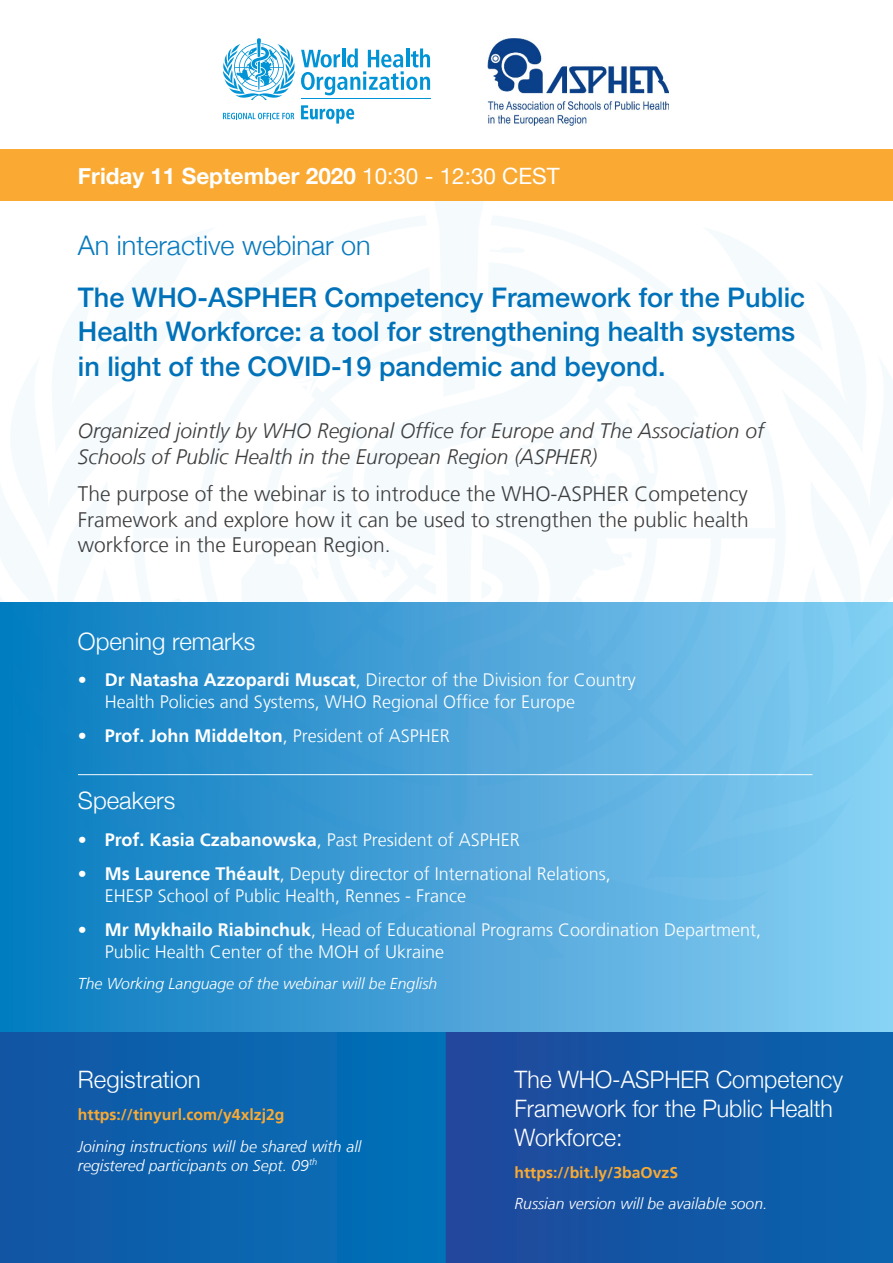
<style>
.page{position:relative;width:893px;height:1263px;background:#fff}
.page>*{position:absolute;margin:0;border:0;box-sizing:border-box;transform-origin:0 0}
.Brødtekst{font:500 27px/34.5px "Helvetica Neue";color:#0072b9}
.Underoverskrift{font:300 27px "Helvetica Neue";color:#097abe}
.Brødtekst-2{font:300 24px/28.8px "Helvetica Neue";color:#fff;scale:.96 1}
.Fed_brødtekst{font:300 24px "Helvetica Neue";color:#fff}
.Brødtekst-3{font:300 24px "Helvetica Neue";color:#fff}
.Fed_brødtekst-2{font:700 22.5px "Helvetica Neue";color:#fff}
.Brødtekst-4{font:300 21px/25.2px "Frutiger LT";color:#3e3e3f;text-align:justify}
.Brødtekst-5{font:italic 300 21px/25.2px "Frutiger LT";color:#3e3e3f}
.t1{font:300 18px/21.6px "Frutiger LT";color:#fff}
.t2{font:700 18px "Frutiger LT";color:#fff}
.Brødtekst-6{font:italic 300 15.75px/18.9px "Frutiger LT";color:#fff}
.Brødtekst-7{font:700 15.75px "Frutiger LT";color:#faaa32}
.s1{font-weight:400}
.s2{font-weight:700}
.s3{font-weight:300}
</style>
<div class="page">
<div style="left:0;top:931px;width:446px;height:332px;background:linear-gradient(to right,#1455a4,#0272b9)"></div>
<svg style="left:446px;top:1031px;width:447px;height:232px;background:#1456a4"></svg>
<div style="left:0;top:602px;width:893px;height:429px;background:linear-gradient(to right,#0679be,#8cd0f4)"></div>
<hr style="left:301px;top:98px;width:130px;height:1px;background:#0093d5">
<svg style="left:222px;top:38px;width:208px;height:86px"></svg>
<img style="left:487px;top:38px;width:181px;height:87px">
<svg style="left:0;top:602px;width:893px;height:358px;background:#47a3d8"></svg>
<svg style="left:411px;top:602px;width:128px;height:230px;background:#4fa5d9"></svg>
<div style="left:0;top:149px;width:893px;height:52px;background:#faaa32"></div>
<p class="Fed_brødtekst-2" style="left:78px;top:158px;width:483px">Friday 11 September 2020 <span class="s1">10:30 - 12:30 CEST</span></p>
<p class="Underoverskrift" style="left:78px;top:224px;width:294px">An interactive webinar on</p>
<p class="Brødtekst" style="left:78px;top:277px;width:729px">The WHO-ASPHER Competency Framework for the Public<br>Health Workforce: a tool for strengthening health systems in light of the COVID-19 pandemic and beyond.</p>
<p class="Brødtekst-5" style="left:78px;top:419px;width:688px">Organized jointly by WHO Regional Office for Europe and The Association of<br>Schools of Public Health in the European Region (ASPHER)</p>
<p class="Brødtekst-4" style="left:78px;top:482px;width:672px">The purpose of the webinar is to introduce the WHO-ASPHER Competency Framework and explore how it can be used to strengthen the public health workforce in the European Region.</p>
<p class="Fed_brødtekst" style="left:78px;top:622px;width:179px">Opening remarks</p>
<p class="t1" style="left:105px;top:670px;width:532px;text-indent:-27px"><span class="s2">• Dr Natasha Azzopardi Muscat</span>, Director of the Division for Country<br>Health Policies and Systems, WHO Regional Office for Europe</p>
<p class="t2" style="left:78px;top:725px;width:373px">• Prof. John Middelton<span class="s3">, President of ASPHER</span></p>
<p class="Fed_brødtekst" style="left:78px;top:781px;width:99px">Speakers</p>
<p class="t2" style="left:78px;top:829px;width:443px">• Prof. Kasia Czabanowska<span class="s3">, Past President of ASPHER</span></p>
<p class="t1" style="left:105px;top:863px;width:507px;text-indent:-27px"><span class="s2">• Ms Laurence Théault</span>, Deputy director of International Relations,<br>EHESP School of Public Health, Rennes - France</p>
<p class="t1" style="left:105px;top:919px;width:658px;text-indent:-27px"><span class="s2">• Mr Mykhailo Riabinchuk</span>, Head of Educational Programs Coordination Department,<br>Public Health Center of the MOH of Ukraine</p>
<p class="Brødtekst-6" style="left:78px;top:975px;width:361px">The Working Language of the webinar will be English</p>
<p class="Brødtekst-3" style="left:78px;top:1060px;width:124px">Registration</p>
<p class="Brødtekst-7" style="left:78px;top:1105px;width:208px">https://tinyurl.com/y4xlzj2g</p>
<p class="Brødtekst-6" style="left:78px;top:1137px;width:285px">Joining instructions will be shared with all registered participants on Sept. 09<sup>th</sup></p>
<p class="Brødtekst-2" style="left:514px;top:1064px;width:344px">The WHO-ASPHER Competency<br>Framework for the Public Health<br>Workforce:</p>
<p class="Brødtekst-7" style="left:514px;top:1163px;width:165px">https://bit.ly/3baOvzS</p>
<p class="Brødtekst-6" style="left:514px;top:1195px;width:254px">Russian version will be available soon.</p>
</div>
